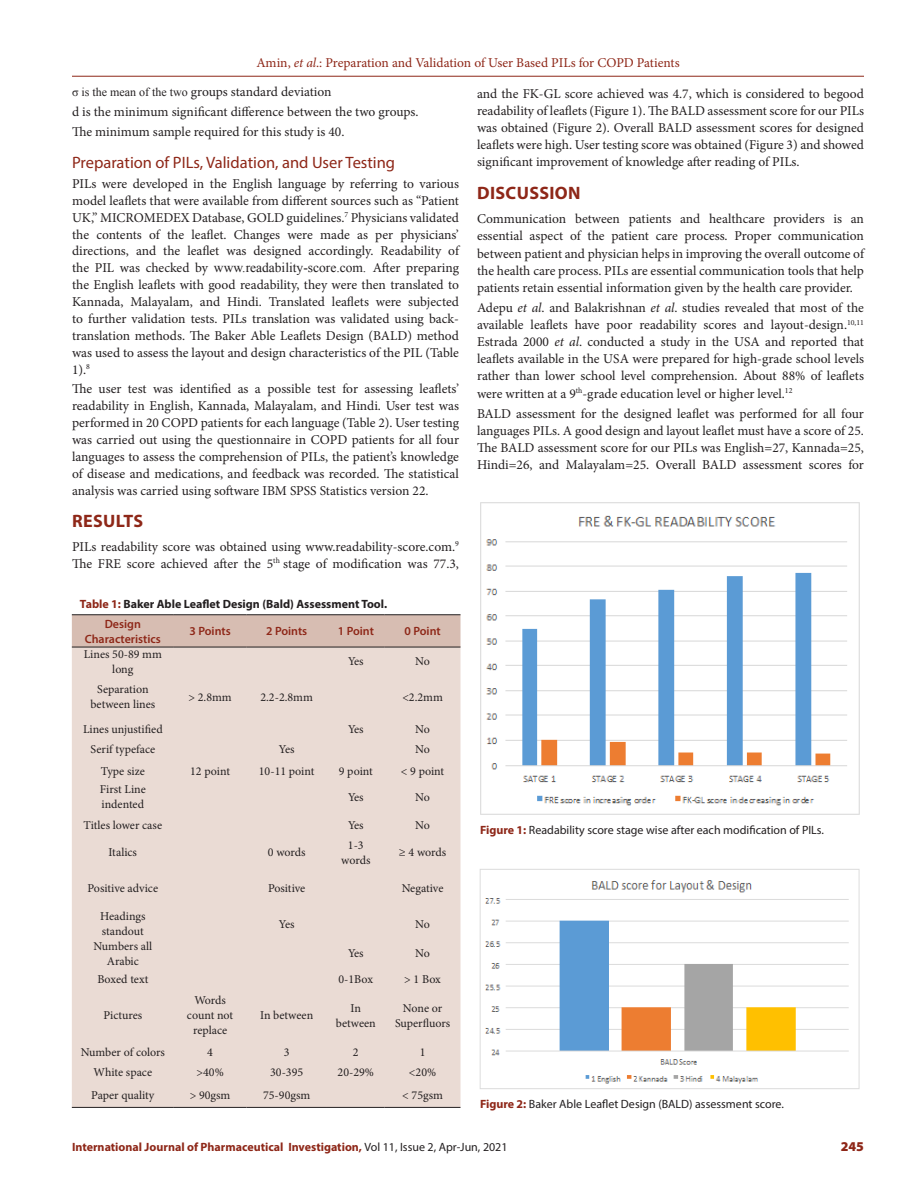
<style>
.page{position:relative;width:918px;height:1188px;background:#fff}
.page>*{position:absolute;margin:0;border:0;box-sizing:border-box;transform-origin:0 0}
._1_HD{font:700 18px "Myriad Pro";letter-spacing:.02em;color:#8e2718}
._2_HD{font:16.5px "Myriad Pro";color:#8e2718}
.TXT{font:13.5px/17px "Minion Pro";color:#231f20;text-align:justify}
.t1{font:13.5px "Minion Pro";color:#8e2718}
.TXT-2{font:13.5px "Minion Pro";color:#242021}
.RRH{font:900 13.5px "Myriad Pro";color:#8e2718}
.TB{font:12px/15px "Minion Pro";color:#231f20;text-align:center}
.FIG_CAP{font:12px "Myriad Pro";color:#231f20}
.RRH-2{font:700 12px "Myriad Pro";color:#8e2718}
.TT{font:700 12px "Myriad Pro";color:#231f20}
.TCH{font:600 12px/15px "Myriad Pro";color:#8e2718;text-align:center}
.s1{font-style:italic}
.s2{font-family:"Times New Roman";font-size:12px;color:#242021}
.s3{font-family:"Times New Roman"}
.s4{color:#8e2718}
.s5{font-weight:700;color:#8e2718}
.s6{font-weight:400;color:#231f20}
</style>
<div class="page">
<hr style="left:72px;top:76px;width:792px;height:1px;background:#8e2718">
<div style="left:72px;top:615px;width:388px;height:32px;background:#d7bdb2"></div>
<div style="left:72px;top:648px;width:388px;height:459px;background:#eadbd4"></div>
<hr style="left:72px;top:614px;width:102px;height:1px;background:#231f20">
<hr style="left:174px;top:614px;width:72px;height:1px;background:#231f20">
<hr style="left:246px;top:614px;width:81px;height:1px;background:#231f20">
<hr style="left:327px;top:614px;width:58px;height:1px;background:#231f20">
<hr style="left:385px;top:614px;width:76px;height:1px;background:#231f20">
<hr style="left:72px;top:647px;width:102px;height:1px;background:#231f20">
<hr style="left:174px;top:647px;width:72px;height:1px;background:#231f20">
<hr style="left:246px;top:647px;width:81px;height:1px;background:#231f20">
<hr style="left:327px;top:647px;width:58px;height:1px;background:#231f20">
<hr style="left:385px;top:647px;width:76px;height:1px;background:#231f20">
<hr style="left:72px;top:1107px;width:102px;height:1px;background:#231f20">
<hr style="left:174px;top:1107px;width:72px;height:1px;background:#231f20">
<hr style="left:246px;top:1107px;width:81px;height:1px;background:#231f20">
<hr style="left:327px;top:1107px;width:58px;height:1px;background:#231f20">
<hr style="left:385px;top:1107px;width:76px;height:1px;background:#231f20">
<img style="left:480px;top:502px;width:380px;height:313px">
<img style="left:479px;top:869px;width:381px;height:220px">
<p class="t1" style="left:256px;top:54px;width:425px">Amin, <span class="s1">et al</span>.: Preparation and Validation of User Based PILs for COPD Patients</p>
<p class="TXT" style="left:72px;top:84px;width:261px"><span class="s2">σ is the mean of the two</span> groups standard deviation</p>
<p class="TXT" style="left:72px;top:104px;width:348px">d is the minimum significant difference between the two groups.</p>
<p class="TXT-2" style="left:72px;top:123px;width:274px">The minimum sample required for this study is 40.</p>
<p class="_2_HD" style="left:72px;top:152px;width:325px">Preparation of PILs, Validation, and User Testing</p>
<p class="TXT" style="left:72px;top:175px;width:389px">PILs were developed in the English language by referring to various model leaflets that were available from different sources such as “Patient UK,” MICROMEDEX Database, GOLD guidelines.<sup>7</sup> Physicians validated the contents of the leaflet. Changes were made as per physicians’ directions, and the leaflet was designed accordingly. Readability of the PIL was checked by <span class="s3">www.readability-score.com.</span> After preparing the English leaflets with good readability, they were then translated to Kannada, Malayalam, and Hindi. Translated leaflets were subjected to further validation tests. PILs translation was validated using back&shy;translation methods. The Baker Able Leaflets Design (BALD) method was used to assess the layout and design characteristics of the PIL (Table 1).<sup>8</sup></p>
<p class="TXT" style="left:72px;top:381px;width:389px">The user test was identified as a possible test for assessing leaflets’ readability in English, Kannada, Malayalam, and Hindi. User test was performed in 20 COPD patients for each language (Table 2). User testing was carried out using the questionnaire in COPD patients for all four languages to assess the comprehension of PILs, the patient’s knowledge of disease and medications, and feedback was recorded. The statistical analysis was carried using software IBM SPSS Statistics version 22.</p>
<p class="_1_HD" style="left:72px;top:509px;width:73px">RESULTS</p>
<p class="TXT" style="left:72px;top:538px;width:389px">PILs readability score was obtained using www.readability-score.com.<sup>9<br></sup>The FRE score achieved after the 5<sup>th</sup> stage of modification was 77.3,</p>
<p class="TT" style="left:80px;top:596px;width:309px"><span class="s4">Table 1:</span> Baker Able Leaflet Design (Bald) Assessment Tool.</p>
<p class="TCH" style="left:85px;top:616px;width:78px">Design<br>Characteristics</p>
<p class="TCH" style="left:190px;top:624px;width:43px">3 Points</p>
<p class="TCH" style="left:266px;top:624px;width:43px">2 Points</p>
<p class="TCH" style="left:338px;top:624px;width:38px">1 Point</p>
<p class="TCH" style="left:405px;top:624px;width:38px">0 Point</p>
<p class="TB" style="left:84px;top:647px;width:80px">Lines 50-89 mm long</p>
<p class="TB" style="left:348px;top:654px;width:17px">Yes</p>
<p class="TB" style="left:415px;top:654px;width:16px">No</p>
<p class="TB" style="left:90px;top:682px;width:66px">Separation between lines</p>
<p class="TB" style="left:189px;top:690px;width:45px">&gt; 2.8mm</p>
<p class="TB" style="left:260px;top:690px;width:54px">2.2-2.8mm</p>
<p class="TB" style="left:402px;top:690px;width:42px">&lt;2.2mm</p>
<p class="TB" style="left:83px;top:721px;width:81px">Lines unjustified</p>
<p class="TB" style="left:348px;top:721px;width:17px">Yes</p>
<p class="TB" style="left:415px;top:721px;width:16px">No</p>
<p class="TB" style="left:91px;top:741px;width:66px">Serif typeface</p>
<p class="TB" style="left:279px;top:741px;width:17px">Yes</p>
<p class="TB" style="left:415px;top:741px;width:16px">No</p>
<p class="TB" style="left:101px;top:763px;width:46px">Type size</p>
<p class="TB" style="left:190px;top:763px;width:41px">12 point</p>
<p class="TB" style="left:259px;top:763px;width:57px">10-11 point</p>
<p class="TB" style="left:339px;top:763px;width:36px">9 point</p>
<p class="TB" style="left:401px;top:763px;width:45px">&lt; 9 point</p>
<p class="TB" style="left:100px;top:782px;width:48px;text-align:left">First Line indented</p>
<p class="TB" style="left:348px;top:789px;width:17px">Yes</p>
<p class="TB" style="left:415px;top:789px;width:16px">No</p>
<p class="TB" style="left:84px;top:817px;width:80px">Titles lower case</p>
<p class="TB" style="left:348px;top:817px;width:17px">Yes</p>
<p class="TB" style="left:415px;top:817px;width:16px">No</p>
<p class="TB" style="left:109px;top:845px;width:30px">Italics</p>
<p class="TB" style="left:268px;top:845px;width:39px">0 words</p>
<p class="TB" style="left:341px;top:838px;width:31px">1-3 words</p>
<p class="TB" style="left:399px;top:845px;width:49px">≥ 4 words</p>
<p class="TB" style="left:88px;top:881px;width:72px">Positive advice</p>
<p class="TB" style="left:268px;top:881px;width:39px">Positive</p>
<p class="TB" style="left:402px;top:881px;width:43px">Negative</p>
<p class="TB" style="left:100px;top:909px;width:47px;text-align:left">Headings standout</p>
<p class="TB" style="left:279px;top:917px;width:17px">Yes</p>
<p class="TB" style="left:415px;top:917px;width:16px">No</p>
<p class="TB" style="left:93px;top:939px;width:60px">Numbers all<br>Arabic</p>
<p class="TB" style="left:348px;top:946px;width:17px">Yes</p>
<p class="TB" style="left:415px;top:946px;width:16px">No</p>
<p class="TB" style="left:97px;top:972px;width:53px">Boxed text</p>
<p class="TB" style="left:339px;top:972px;width:36px">0-1Box</p>
<p class="TB" style="left:404px;top:972px;width:38px">&gt; 1 Box</p>
<p class="TB" style="left:103px;top:1008px;width:40px">Pictures</p>
<p class="TB" style="left:187px;top:993px;width:48px">Words count not replace</p>
<p class="TB" style="left:260px;top:1008px;width:55px">In between</p>
<p class="TB" style="left:336px;top:1001px;width:41px">In between</p>
<p class="TB" style="left:395px;top:1001px;width:57px">None or<br>Superfluors</p>
<p class="TB" style="left:81px;top:1044px;width:86px">Number of colors</p>
<p class="TB" style="left:207px;top:1044px;width:7px">4</p>
<p class="TB" style="left:284px;top:1044px;width:7px">3</p>
<p class="TB" style="left:353px;top:1044px;width:7px">2</p>
<p class="TB" style="left:420px;top:1044px;width:7px">1</p>
<p class="TB" style="left:94px;top:1064px;width:60px">White space</p>
<p class="TB" style="left:197px;top:1064px;width:29px">&gt;40%</p>
<p class="TB" style="left:270px;top:1064px;width:35px">30-395</p>
<p class="TB" style="left:338px;top:1064px;width:38px">20-29%</p>
<p class="TB" style="left:409px;top:1064px;width:29px">&lt;20%</p>
<p class="TB" style="left:91px;top:1087px;width:65px">Paper quality</p>
<p class="TB" style="left:190px;top:1087px;width:42px">&gt; 90gsm</p>
<p class="TB" style="left:263px;top:1087px;width:49px">75-90gsm</p>
<p class="TB" style="left:402px;top:1087px;width:42px">&lt; 75gsm</p>
<p class="TXT" style="left:477px;top:85px;width:389px">and the FK-GL score achieved was 4.7, which is considered to begood readability of leaflets (Figure 1). The BALD assessment score for our PILs was obtained (Figure 2). Overall BALD assessment scores for designed leaflets were high. User testing score was obtained (Figure 3) and showed significant improvement of knowledge after reading of PILs.</p>
<p class="_1_HD" style="left:477px;top:181px;width:105px">DISCUSSION</p>
<p class="TXT" style="left:477px;top:210px;width:389px">Communication between patients and healthcare providers is an essential aspect of the patient care process. Proper communication between patient and physician helps in improving the overall outcome of the health care process. PILs are essential communication tools that help patients retain essential information given by the health care provider.</p>
<p class="TXT" style="left:477px;top:299px;width:389px">Adepu <span class="s1">et al</span>. and Balakrishnan <span class="s1">et al</span>. studies revealed that most of the available leaflets have poor readability scores and layout-design.<sup>10,11<br></sup>Estrada 2000 <span class="s1">et al</span>. conducted a study in the USA and reported that leaflets available in the USA were prepared for high-grade school levels rather than lower school level comprehension. About 88% of leaflets were written at a 9<sup>th</sup>-grade education level or higher level.<sup>12</sup></p>
<p class="TXT" style="left:477px;top:405px;width:389px">BALD assessment for the designed leaflet was performed for all four languages PILs. A good design and layout leaflet must have a score of 25.<br>The BALD assessment score for our PILs was English=27, Kannada=25, Hindi=26, and Malayalam=25. Overall BALD assessment scores for</p>
<p class="FIG_CAP" style="left:480px;top:823px;width:346px"><span class="s5">Figure 1:</span> Readability score stage wise after each modification of PILs.</p>
<p class="FIG_CAP" style="left:480px;top:1096px;width:305px"><span class="s5">Figure 2:</span> Baker Able Leaflet Design (BALD) assessment score.</p>
<p class="RRH-2" style="left:72px;top:1139px;width:437px">International Journal of Pharmaceutical Investigation, <span class="s6">Vol 11, Issue 2, Apr-Jun, 2021</span></p>
<p class="RRH" style="left:841px;top:1137px;width:25px">245</p>
</div>
